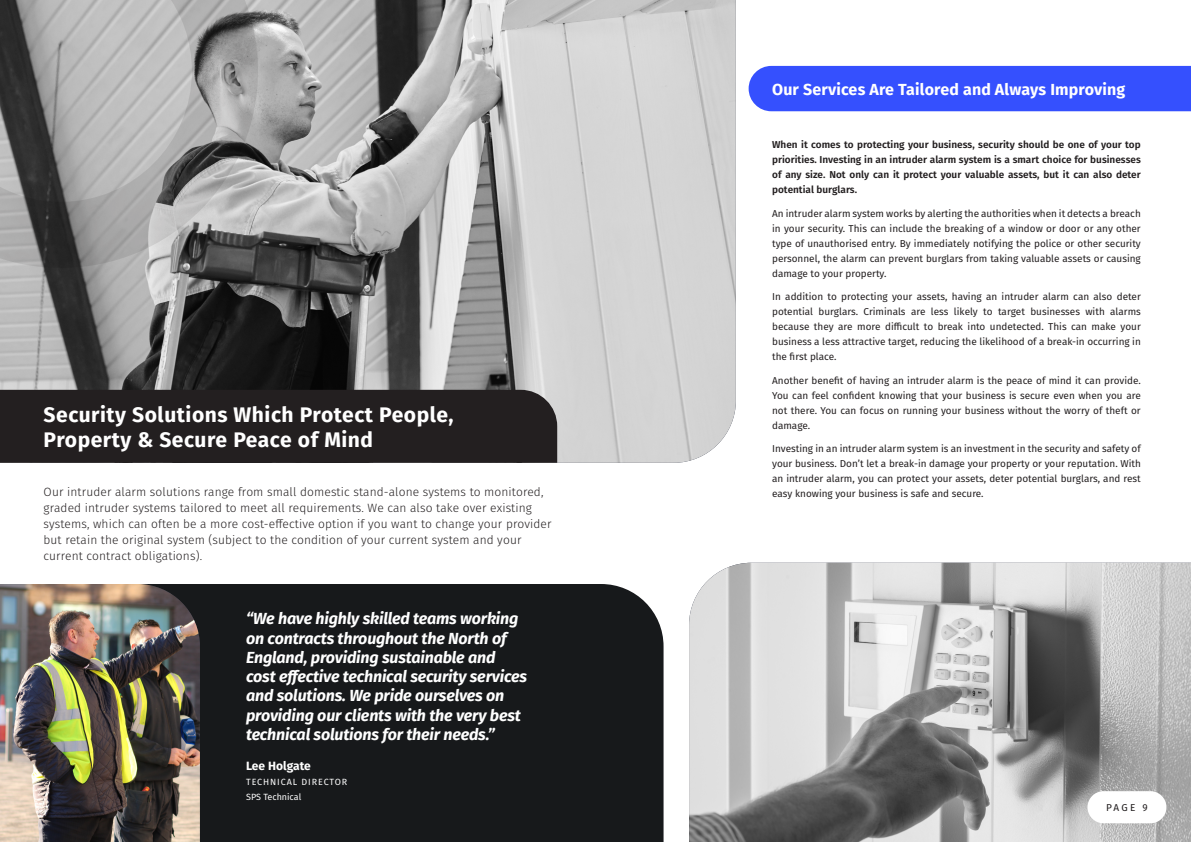
<style>
.page{position:relative;width:1191px;height:842px;background:#fff}
.page>*{position:absolute;margin:0;border:0;box-sizing:border-box;transform-origin:0 0}
.Body_Text{font:700 21.1px/25.3px "Fira Sans";letter-spacing:.025em;color:#fff}
.t1{font:italic 700 16px/19.3px "Fira Sans";letter-spacing:-.01em;color:#fff}
.Body_Text-2{font:700 16px "Fira Sans";letter-spacing:.01em;color:#fff}
.Body_Text-3{font:300 12px/16px "Fira Sans";letter-spacing:.01em;color:#231f20}
.t2{font:700 12px "Fira Sans";color:#fff}
.Body_Text-4{font:10px/15px "Fira Sans";color:#231f20;text-align:justify}
.Body_Text-5{font:600 10px/15px "Fira Sans";color:#231f20;text-align:justify}
.t3{font:9px "Fira Sans";letter-spacing:.09em;color:#fff}
.t4{font:9px "Fira Sans";color:#fff}
</style>
<div class="page">
<div style="left:200px;top:584px;width:463px;height:258px;background:#17191b"></div>
<img style="left:0;top:0;width:736px;height:463px">
<div style="left:0;top:390px;width:557px;height:73px;background:#231f20"></div>
<img style="left:0;top:584px;width:200px;height:258px">
<img style="left:689px;top:563px;width:502px;height:279px">
<svg style="left:0;top:0;width:258px;height:268px;background:#959595"></svg>
<div style="left:748px;top:66px;width:443px;height:45px;background:#3550fe"></div>
<div style="left:1087px;top:791px;width:79px;height:32px;background:#fff;border-radius:16px"></div>
<p class="Body_Text" style="left:44px;top:400px;width:411px">Security Solutions Which Protect People,<br>Property &amp; Secure Peace of Mind</p>
<p class="Body_Text-3" style="left:44px;top:484px;width:509px">Our intruder alarm solutions range from small domestic stand-alone systems to monitored, graded intruder systems tailored to meet all requirements. We can also take over existing systems, which can often be a more cost-effective option if you want to change your provider but retain the original system (subject to the condition of your current system and your current contract obligations).</p>
<p class="t1" style="left:246px;top:608px;width:282px">“We have highly skilled teams working on contracts throughout the North of England, providing sustainable and cost effective technical security services and solutions. We pride ourselves on providing our clients with the very best technical solutions for their needs.”</p>
<p class="t2" style="left:246px;top:755px;width:66px">Lee Holgate</p>
<p class="t3" style="left:246px;top:775px;width:103px">TECHNICAL DIRECTOR</p>
<p class="t4" style="left:246px;top:790px;width:57px">SPS Technical</p>
<p class="Body_Text-2" style="left:772px;top:76px;width:354px">Our Services Are Tailored and Always Improving</p>
<p class="Body_Text-5" style="left:772px;top:137px;width:370px">When it comes to protecting your business, security should be one of your top priorities. Investing in an intruder alarm system is a smart choice for businesses of any size. Not only can it protect your valuable assets, but it can also deter potential burglars.</p>
<p class="Body_Text-4" style="left:772px;top:205px;width:370px">An intruder alarm system works by alerting the authorities when it detects a breach in your security. This can include the breaking of a window or door or any other type of unauthorised entry. By immediately notifying the police or other security personnel, the alarm can prevent burglars from taking valuable assets or causing damage to your property.</p>
<p class="Body_Text-4" style="left:772px;top:289px;width:370px">In addition to protecting your assets, having an intruder alarm can also deter potential burglars. Criminals are less likely to target businesses with alarms because they are more difficult to break into undetected. This can make your business a less attractive target, reducing the likelihood of a break-in occurring in the first place.</p>
<p class="Body_Text-4" style="left:772px;top:372px;width:370px">Another benefit of having an intruder alarm is the peace of mind it can provide.<br>You can feel confident knowing that your business is secure even when you are not there. You can focus on running your business without the worry of theft or damage.</p>
<p class="Body_Text-4" style="left:772px;top:441px;width:370px">Investing in an intruder alarm system is an investment in the security and safety of your business. Don’t let a break-in damage your property or your reputation. With an intruder alarm, you can protect your assets, deter potential burglars, and rest easy knowing your business is safe and secure.</p>
<p class="Body_Text-4" style="left:1106px;top:800px;width:43px">PAGE 9</p>
</div>
